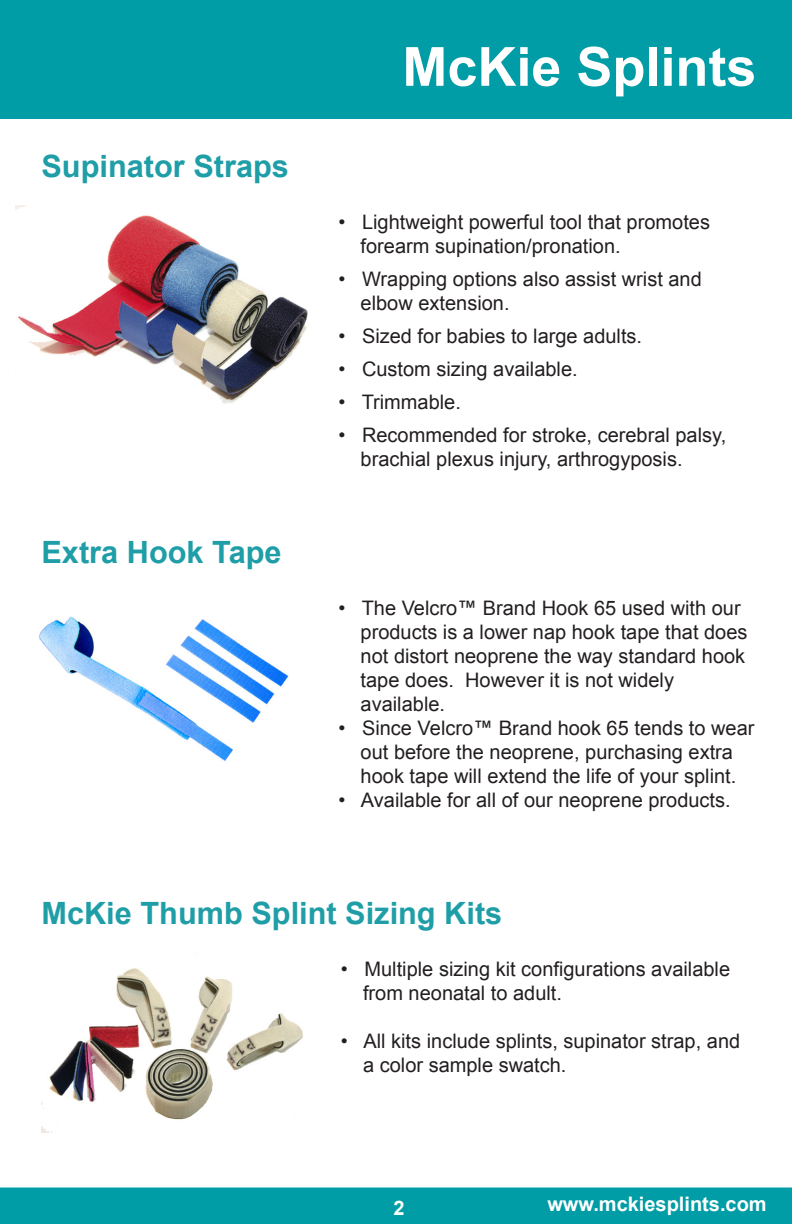
<style>
.page{position:relative;width:792px;height:1224px;background:#fff}
.page>*{position:absolute;margin:0;border:0;box-sizing:border-box;transform-origin:0 0}
.Paragraph_Style1{font:700 54px "Arial";color:#fff}
.Paragraph_Style1-2{font:700 30.8px "Arial";color:#1f9ea7}
.Paragraph_Style1-3{font:20px/24px "Arial";color:#231f20}
.Paragraph_Style1-4{font:700 20px "Arial";color:#fff}
.s1{font-family:"Helvetica"}
</style>
<div class="page">
<div style="left:0;top:0;width:792px;height:118px;background:#009da6"></div>
<div style="left:0;top:1188px;width:792px;height:36px;background:#009da6"></div>
<img style="left:39px;top:616px;width:250px;height:145px">
<img style="left:41px;top:968px;width:262px;height:164px">
<img style="left:16px;top:205px;width:292px;height:199px">
<p class="Paragraph_Style1-2" style="left:41px;top:146px;width:249px">Supinator Straps</p>
<p class="Paragraph_Style1-2" style="left:41px;top:532px;width:242px">Extra Hook Tape</p>
<p class="Paragraph_Style1" style="left:402px;top:31px;width:356px">McKie Splints</p>
<p class="Paragraph_Style1-3" style="left:361px;top:210px;width:351px;text-indent:-22px">• Lightweight powerful tool that promotes forearm supination/pronation.</p>
<p class="Paragraph_Style1-3" style="left:361px;top:267px;width:343px;text-indent:-22px">• Wrapping options also assist wrist and elbow extension.</p>
<p class="Paragraph_Style1-3" style="left:338px;top:324px;width:305px">• Sized for babies to large adults.</p>
<p class="Paragraph_Style1-3" style="left:338px;top:357px;width:241px">• Custom sizing available.</p>
<p class="Paragraph_Style1-3" style="left:338px;top:390px;width:124px">• Trimmable.</p>
<p class="Paragraph_Style1-3" style="left:361px;top:423px;width:367px;text-indent:-22px">• Recommended for stroke, cerebral palsy, brachial plexus injury, arthrogyposis.</p>
<p class="Paragraph_Style1-3" style="left:361px;top:596px;width:388px;text-indent:-22px">• The Velcro<span class="s1">™</span> Brand Hook 65 used with our products is a lower nap hook tape that does not distort neoprene the way standard hook tape does. However it is not widely available.</p>
<p class="Paragraph_Style1-3" style="left:338px;top:716px;width:418px;text-align:center">• Since Velcro<span class="s1">™ Brand</span> hook 65 tends to wear out before the neoprene, purchasing extra hook tape will extend the life of your splint.</p>
<p class="Paragraph_Style1-3" style="left:338px;top:788px;width:394px">• Available for all of our neoprene products.</p>
<p class="Paragraph_Style1-2" style="left:41px;top:893px;width:462px">McKie Thumb Splint Sizing Kits</p>
<p class="Paragraph_Style1-3" style="left:363px;top:957px;width:369px;text-indent:-22px">• Multiple sizing kit configurations available from neonatal to adult.</p>
<p class="Paragraph_Style1-3" style="left:363px;top:1029px;width:379px;text-indent:-22px">• All kits include splints, supinator strap, and a color sample swatch.</p>
<p class="Paragraph_Style1-4" style="left:393px;top:1194px;width:13px">2</p>
<p class="Paragraph_Style1-4" style="left:547px;top:1191px;width:221px">www.mckiesplints.com</p>
</div>
